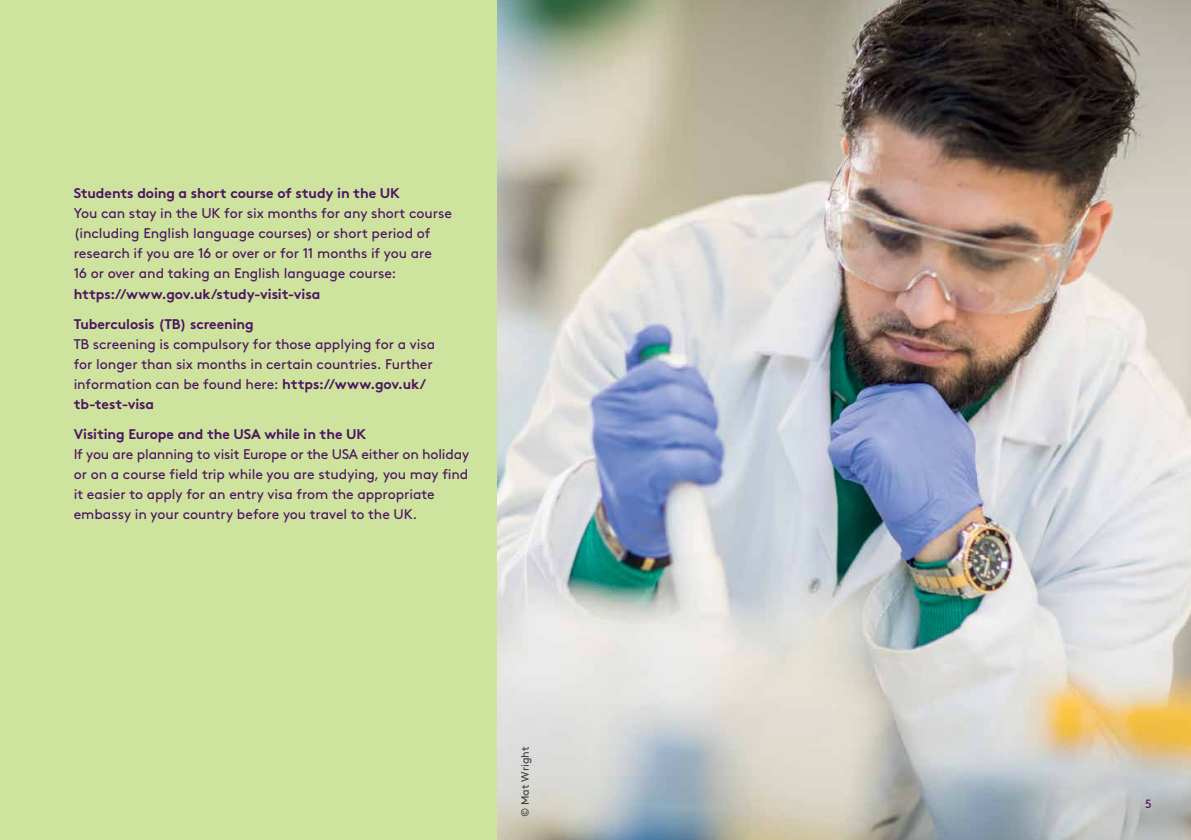
<style>
.page{position:relative;width:1191px;height:840px;background:#fff}
.page>*{position:absolute;margin:0;border:0;box-sizing:border-box;transform-origin:0 0}
.t1{font:14px/20px "Brown Pro";letter-spacing:-.005em;color:#4c1463}
.t2{font:700 14px/30px "Brown Pro";letter-spacing:-.01em;color:#4c1463}
.t3{font:12px "Brown Pro";color:#4c1463}
.t4{font:11px "Brown Pro";letter-spacing:-.005em;color:#000}
.s1{font-weight:700}
</style>
<div class="page">
<div style="left:0;top:0;width:1191px;height:839px;background:#cee39d"></div>
<img style="left:498px;top:0;width:693px;height:839px">
<p class="t2" style="left:74px;top:176px;width:328px">Students doing a short course of study in the UK</p>
<p class="t1" style="left:74px;top:202px;width:380px">You can stay in the UK for six months for any short course (including English language courses) or short period of research if you are 16 or over or for 11 months if you are<br>16 or over and taking an English language course:</p>
<p class="t2" style="left:74px;top:277px;width:248px">https://www.gov.uk/study-visit-visa<br>Tuberculosis (TB) screening</p>
<p class="t1" style="left:74px;top:333px;width:363px">TB screening is compulsory for those applying for a visa for longer than six months in certain countries. Further information can be found here: <span class="s1">https://www.gov.uk/ tb-test-visa</span></p>
<p class="t2" style="left:74px;top:417px;width:294px">Visiting Europe and the USA while in the UK</p>
<p class="t1" style="left:74px;top:443px;width:397px">If you are planning to visit Europe or the USA either on holiday or on a course field trip while you are studying, you may find it easier to apply for an entry visa from the appropriate embassy in your country before you travel to the UK.</p>
<p class="t4" style="left:516px;top:816px;width:72px;rotate:-90deg">© Mat Wright</p>
<p class="t3" style="left:1145px;top:793px;width:8px">5</p>
</div>
